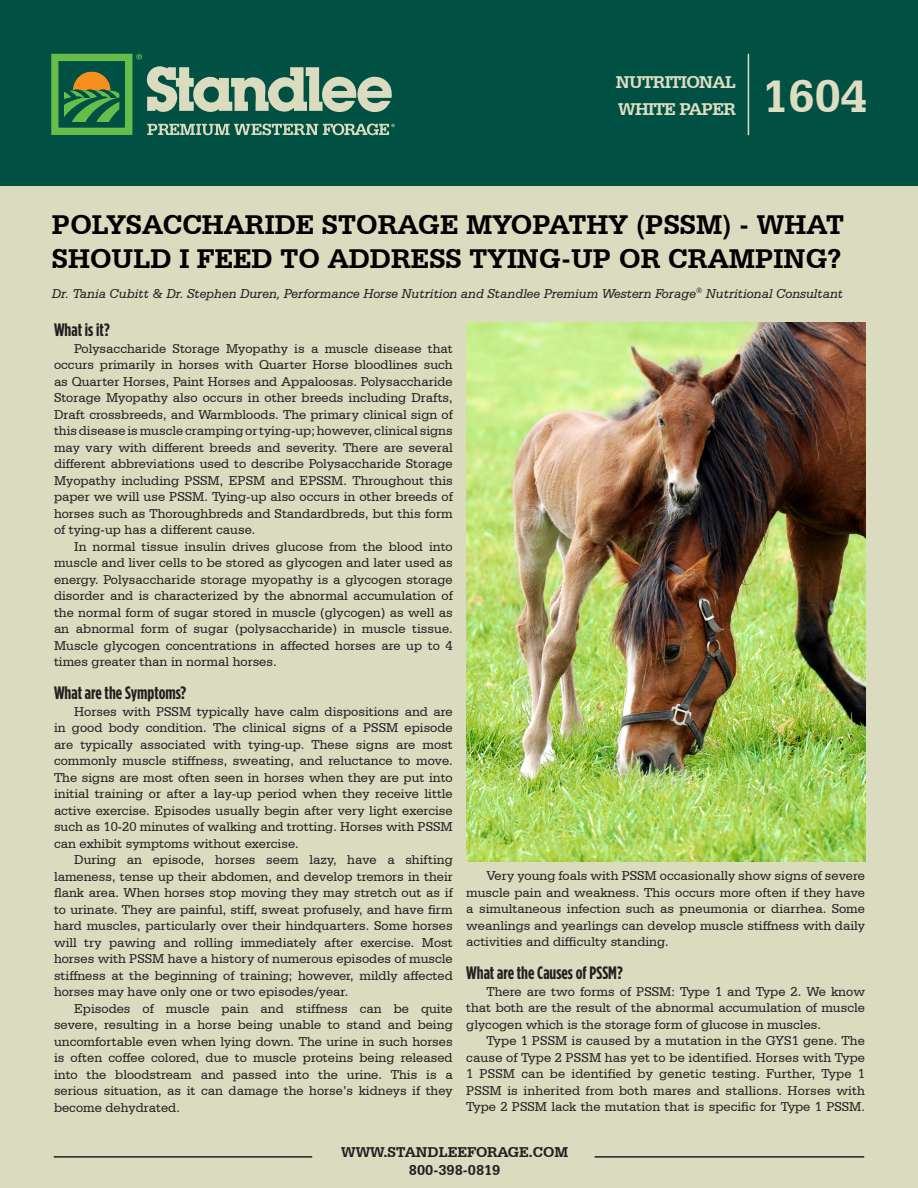
<style>
.page{position:relative;width:918px;height:1188px;background:#005143}
.page>*{position:absolute;margin:0;border:0;box-sizing:border-box;transform-origin:0 0}
.t1{font:700 48px "Serifa BT";color:#ddddc1}
.t2{font:700 28.5px/34.5px "Serifa BT";color:#000}
.SubHead{font:700 18px "Gotham Condensed";color:#231f20}
.t3{font:700 18px "Serifa BT";letter-spacing:-.04em;color:#ddddc1}
.t4{font:700 15px "Serifa BT";color:#231f20}
.body_text{font:13.5px/16.5px "Serifa BT";color:#231f20;text-align:justify}
.t5{font:italic 13.5px "Serifa BT";color:#231f20}
</style>
<div class="page">
<svg style="left:51px;top:54px;width:344px;height:81px"></svg>
<hr style="left:748px;top:54px;width:1px;height:81px;background:#ddddc1">
<div style="left:0;top:187px;width:918px;height:1001px;background:#dbdbbf"></div>
<hr style="left:54px;top:1156px;width:258px;height:2px;background:#231f20">
<hr style="left:595px;top:1156px;width:269px;height:2px;background:#231f20">
<img style="left:466px;top:322px;width:399px;height:540px">
<p class="t3" style="left:616px;top:71px;width:122px">NUTRITIONAL</p>
<p class="t3" style="left:618px;top:98px;width:119px">WHITE PAPER</p>
<p class="t1" style="left:763px;top:66px;width:106px">1604</p>
<p class="t2" style="left:52px;top:206px;width:794px">POLYSACCHARIDE STORAGE MYOPATHY (PSSM) - WHAT<br>SHOULD I FEED TO ADDRESS TYING-UP OR CRAMPING?</p>
<p class="t5" style="left:52px;top:285px;width:793px">Dr. Tania Cubitt &amp; Dr. Stephen Duren, Performance Horse Nutrition and Standlee Premium Western Forage<sup>®</sup> Nutritional Consultant</p>
<p class="SubHead" style="left:54px;top:319px;width:57px">What is it?</p>
<p class="body_text" style="left:54px;top:340px;width:400px;text-indent:20px">Polysaccharide Storage Myopathy is a muscle disease that occurs primarily in horses with Quarter Horse bloodlines such as Quarter Horses, Paint Horses and Appaloosas. Polysaccharide Storage Myopathy also occurs in other breeds including Drafts, Draft crossbreeds, and Warmbloods. The primary clinical sign of this disease is muscle cramping or tying-up; however, clinical signs may vary with different breeds and severity. There are several different abbreviations used to describe Polysaccharide Storage Myopathy including PSSM, EPSM and EPSSM. Throughout this paper we will use PSSM. Tying-up also occurs in other breeds of horses such as Thoroughbreds and Standardbreds, but this form of tying-up has a different cause.</p>
<p class="body_text" style="left:54px;top:538px;width:400px;text-indent:20px">In normal tissue insulin drives glucose from the blood into muscle and liver cells to be stored as glycogen and later used as energy. Polysaccharide storage myopathy is a glycogen storage disorder and is characterized by the abnormal accumulation of the normal form of sugar stored in muscle (glycogen) as well as an abnormal form of sugar (polysaccharide) in muscle tissue.<br>Muscle glycogen concentrations in affected horses are up to 4 times greater than in normal horses.</p>
<p class="SubHead" style="left:54px;top:682px;width:134px">What are the Symptoms?</p>
<p class="body_text" style="left:54px;top:703px;width:400px;text-indent:20px">Horses with PSSM typically have calm dispositions and are in good body condition. The clinical signs of a PSSM episode are typically associated with tying-up. These signs are most commonly muscle stiffness, sweating, and reluctance to move.<br>The signs are most often seen in horses when they are put into initial training or after a lay-up period when they receive little active exercise. Episodes usually begin after very light exercise such as 10-20 minutes of walking and trotting. Horses with PSSM can exhibit symptoms without exercise.</p>
<p class="body_text" style="left:54px;top:851px;width:400px;text-indent:20px">During an episode, horses seem lazy, have a shifting lameness, tense up their abdomen, and develop tremors in their flank area. When horses stop moving they may stretch out as if to urinate. They are painful, stiff, sweat profusely, and have firm hard muscles, particularly over their hindquarters. Some horses will try pawing and rolling immediately after exercise. Most horses with PSSM have a history of numerous episodes of muscle stiffness at the beginning of training; however, mildly affected horses may have only one or two episodes/year.</p>
<p class="body_text" style="left:54px;top:1000px;width:400px;text-indent:20px">Episodes of muscle pain and stiffness can be quite severe, resulting in a horse being unable to stand and being uncomfortable even when lying down. The urine in such horses is often coffee colored, due to muscle proteins being released into the bloodstream and passed into the urine. This is a serious situation, as it can damage the horse’s kidneys if they become dehydrated.</p>
<p class="body_text" style="left:466px;top:868px;width:400px;text-indent:20px">Very young foals with PSSM occasionally show signs of severe muscle pain and weakness. This occurs more often if they have a simultaneous infection such as pneumonia or diarrhea. Some weanlings and yearlings can develop muscle stiffness with daily activities and difficulty standing.</p>
<p class="SubHead" style="left:466px;top:963px;width:158px">What are the Causes of PSSM?</p>
<p class="body_text" style="left:466px;top:983px;width:400px;text-indent:20px">There are two forms of PSSM: Type 1 and Type 2. We know that both are the result of the abnormal accumulation of muscle glycogen which is the storage form of glucose in muscles.</p>
<p class="body_text" style="left:466px;top:1033px;width:400px;text-indent:20px">Type 1 PSSM is caused by a mutation in the GYS1 gene. The cause of Type 2 PSSM has yet to be identified. Horses with Type 1 PSSM can be identified by genetic testing. Further, Type 1<br>PSSM is inherited from both mares and stallions. Horses with Type 2 PSSM lack the mutation that is specific for Type 1 PSSM.</p>
<p class="t4" style="left:341px;top:1143px;width:229px">WWW.STANDLEEFORAGE.COM</p>
<p class="t4" style="left:409px;top:1161px;width:93px">800-398-0819</p>
</div>
